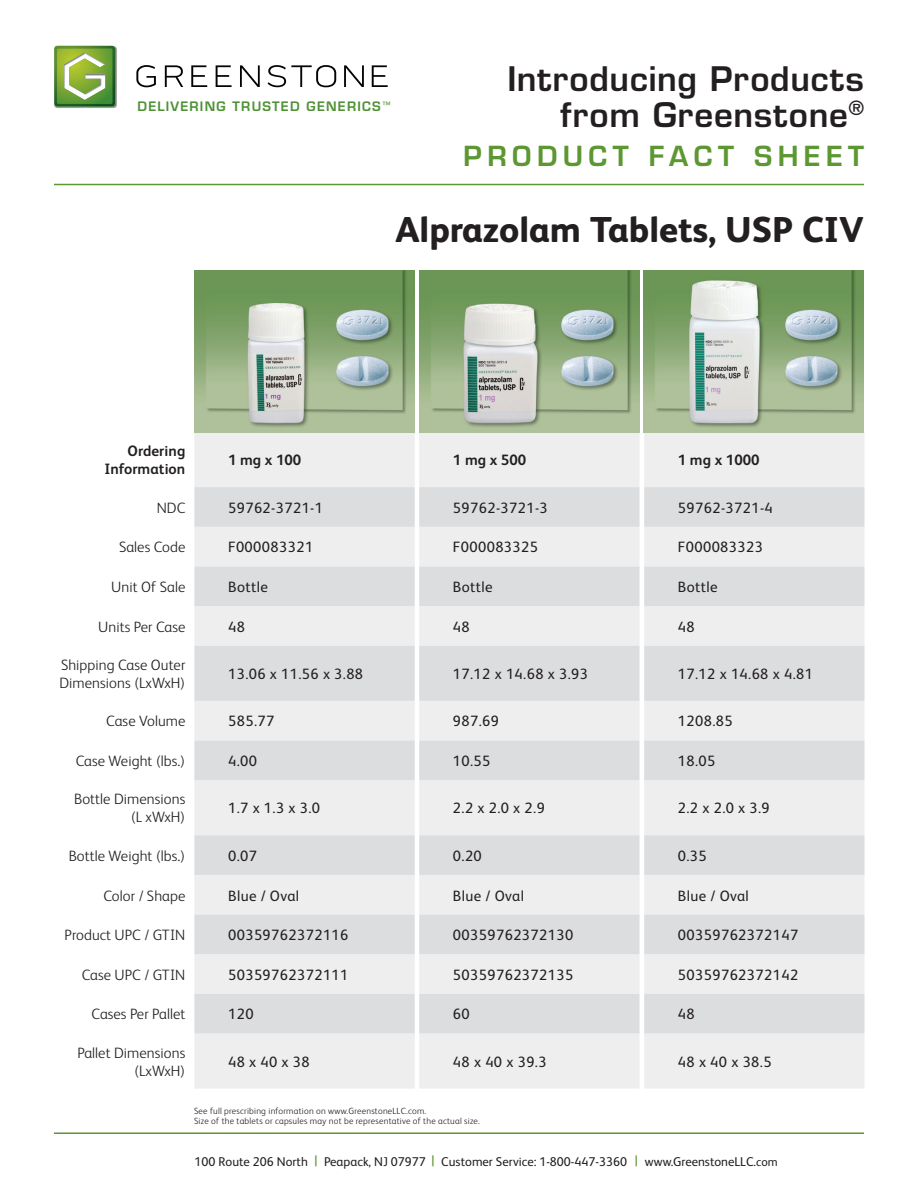
<style>
.page{position:relative;width:918px;height:1188px;background:#fff}
.page>*{position:absolute;margin:0;border:0;box-sizing:border-box;transform-origin:0 0}
.t1{font:800 36px "FS Albert";color:#231f20}
.t2{font:600 33px/36px "Eurostile LT Std";letter-spacing:.025em;color:#231f20;text-align:right}
.t3{font:600 27px "Eurostile LT Std";letter-spacing:.2em;color:#5c9731}
.t4{font:15px "FS Albert Pro";letter-spacing:.025em;color:#231f20}
.t5{font:300 15px/18px "FS Albert Pro";letter-spacing:.005em;color:#231f20;text-align:right}
.t6{font:700 15px "FS Albert Pro";color:#231f20}
.t7{font:700 15px/18px "FS Albert";letter-spacing:.005em;color:#231f20;text-align:right}
.t8{font:12.75px "FS Albert Pro";color:#231f20}
.t9{font:600 12.75px "Eurostile LT Std";letter-spacing:.095em;color:#4f9236}
.t10{font:300 9px/10.5px "FS Albert Pro";letter-spacing:.025em;color:#231f20}
.s1{font-size:15px;color:#5c9731}
.s2{font-size:12px}
</style>
<div class="page">
<hr style="left:54px;top:184px;width:810px;height:1px;background:#5c9731">
<img style="left:54px;top:45px;width:63px;height:63px">
<img style="left:54px;top:46px;width:61px;height:60px">
<img style="left:57px;top:48px;width:54px;height:54px">
<svg style="left:136px;top:65px;width:20px;height:22px"></svg>
<svg style="left:165px;top:65px;width:18px;height:22px"></svg>
<svg style="left:191px;top:65px;width:16px;height:22px"></svg>
<svg style="left:216px;top:65px;width:16px;height:22px"></svg>
<svg style="left:240px;top:65px;width:20px;height:22px"></svg>
<svg style="left:268px;top:65px;width:68px;height:22px"></svg>
<svg style="left:344px;top:65px;width:20px;height:22px"></svg>
<svg style="left:372px;top:65px;width:16px;height:22px"></svg>
<hr style="left:54px;top:1132px;width:810px;height:2px;background:#5c9731">
<div style="left:194px;top:432px;width:670px;height:657px;background:#eeeeef"></div>
<svg style="left:194px;top:487px;width:671px;height:547px;background:#e4e5e6"></svg>
<img style="left:194px;top:270px;width:221px;height:162px">
<img style="left:644px;top:270px;width:220px;height:162px">
<img style="left:419px;top:270px;width:220px;height:162px">
<p class="t9" style="left:138px;top:98px;width:254px">DELIVERING TRUSTED GENERICS<sup>™</sup></p>
<h2 class="t2" style="left:507px;top:61px;width:358px">Introducing Products from Greenstone<sup>®</sup></h2>
<h3 class="t3" style="left:463px;top:139px;width:402px">PRODUCT FACT SHEET</h3>
<p class="t1" style="left:396px;top:204px;width:470px">Alprazolam Tablets, USP CIV</p>
<p class="t7" style="left:104px;top:442px;width:83px">Ordering<br>Information</p>
<p class="t6" style="left:228px;top:450px;width:75px">1 mg x 100</p>
<p class="t6" style="left:453px;top:450px;width:75px">1 mg x 500</p>
<p class="t6" style="left:678px;top:450px;width:83px">1 mg x 1000</p>
<p class="t5" style="left:157px;top:498px;width:30px">NDC</p>
<p class="t4" style="left:228px;top:497px;width:96px">59762-3721-1</p>
<p class="t4" style="left:453px;top:497px;width:96px">59762-3721-3</p>
<p class="t4" style="left:678px;top:497px;width:96px">59762-3721-4</p>
<p class="t5" style="left:119px;top:537px;width:68px">Sales Code</p>
<p class="t4" style="left:228px;top:537px;width:87px">F000083321</p>
<p class="t4" style="left:453px;top:537px;width:87px">F000083325</p>
<p class="t4" style="left:678px;top:537px;width:87px">F000083323</p>
<p class="t5" style="left:111px;top:577px;width:76px">Unit Of Sale</p>
<p class="t4" style="left:228px;top:576px;width:41px">Bottle</p>
<p class="t4" style="left:453px;top:576px;width:41px">Bottle</p>
<p class="t4" style="left:678px;top:576px;width:41px">Bottle</p>
<p class="t5" style="left:98px;top:617px;width:89px">Units Per Case</p>
<p class="t4" style="left:228px;top:616px;width:18px">48</p>
<p class="t4" style="left:453px;top:616px;width:18px">48</p>
<p class="t4" style="left:678px;top:616px;width:18px">48</p>
<p class="t5" style="left:59px;top:655px;width:128px;text-align:left">Shipping Case Outer<br>Dimensions (LxWxH)</p>
<p class="t4" style="left:228px;top:663px;width:137px">13.06 x 11.56 x 3.88</p>
<p class="t4" style="left:453px;top:663px;width:137px">17.12 x 14.68 x 3.93</p>
<p class="t4" style="left:678px;top:663px;width:137px">17.12 x 14.68 x 4.81</p>
<p class="t5" style="left:106px;top:711px;width:81px">Case Volume</p>
<p class="t4" style="left:228px;top:711px;width:48px">585.77</p>
<p class="t4" style="left:453px;top:711px;width:48px">987.69</p>
<p class="t4" style="left:678px;top:711px;width:56px">1208.85</p>
<p class="t5" style="left:76px;top:751px;width:111px">Case Weight (lbs.)</p>
<p class="t4" style="left:228px;top:750px;width:30px">4.00</p>
<p class="t4" style="left:453px;top:750px;width:39px">10.55</p>
<p class="t4" style="left:678px;top:750px;width:39px">18.05</p>
<p class="t5" style="left:74px;top:789px;width:113px">Bottle Dimensions (L xWxH)</p>
<p class="t4" style="left:228px;top:798px;width:93px">1.7 x 1.3 x 3.0</p>
<p class="t4" style="left:453px;top:798px;width:93px">2.2 x 2.0 x 2.9</p>
<p class="t4" style="left:678px;top:798px;width:93px">2.2 x 2.0 x 3.9</p>
<p class="t5" style="left:69px;top:846px;width:118px">Bottle Weight (lbs.)</p>
<p class="t4" style="left:228px;top:845px;width:30px">0.07</p>
<p class="t4" style="left:453px;top:845px;width:30px">0.20</p>
<p class="t4" style="left:678px;top:845px;width:30px">0.35</p>
<p class="t5" style="left:104px;top:885px;width:83px">Color / Shape</p>
<p class="t4" style="left:228px;top:885px;width:73px">Blue / Oval</p>
<p class="t4" style="left:453px;top:885px;width:73px">Blue / Oval</p>
<p class="t4" style="left:678px;top:885px;width:73px">Blue / Oval</p>
<p class="t5" style="left:65px;top:925px;width:122px">Product UPC / GTIN</p>
<p class="t4" style="left:228px;top:924px;width:122px">00359762372116</p>
<p class="t4" style="left:453px;top:924px;width:122px">00359762372130</p>
<p class="t4" style="left:678px;top:924px;width:122px">00359762372147</p>
<p class="t5" style="left:82px;top:965px;width:105px">Case UPC / GTIN</p>
<p class="t4" style="left:228px;top:964px;width:122px">50359762372111</p>
<p class="t4" style="left:453px;top:964px;width:122px">50359762372135</p>
<p class="t4" style="left:678px;top:964px;width:122px">50359762372142</p>
<p class="t5" style="left:92px;top:1004px;width:95px">Cases Per Pallet</p>
<p class="t4" style="left:228px;top:1004px;width:27px">120</p>
<p class="t4" style="left:453px;top:1004px;width:18px">60</p>
<p class="t4" style="left:678px;top:1004px;width:18px">48</p>
<p class="t5" style="left:77px;top:1043px;width:109px">Pallet Dimensions (LxWxH)</p>
<p class="t4" style="left:228px;top:1051px;width:83px">48 x 40 x 38</p>
<p class="t4" style="left:453px;top:1051px;width:95px">48 x 40 x 39.3</p>
<p class="t4" style="left:678px;top:1051px;width:95px">48 x 40 x 38.5</p>
<p class="t10" style="left:194px;top:1105px;width:287px">See full prescribing information on www.GreenstoneLLC.com.<br>Size of the tablets or capsules may not be representative of the actual size.</p>
<p class="t8" style="left:195px;top:1153px;width:585px">100 Route 206 North <span class="s1">|</span> Peapack, NJ 07977 <span class="s1">|</span> Customer Service: 1-800-447-3360 <span class="s1">|</span> www.GreenstoneLLC.<span class="s2">com</span></p>
</div>
